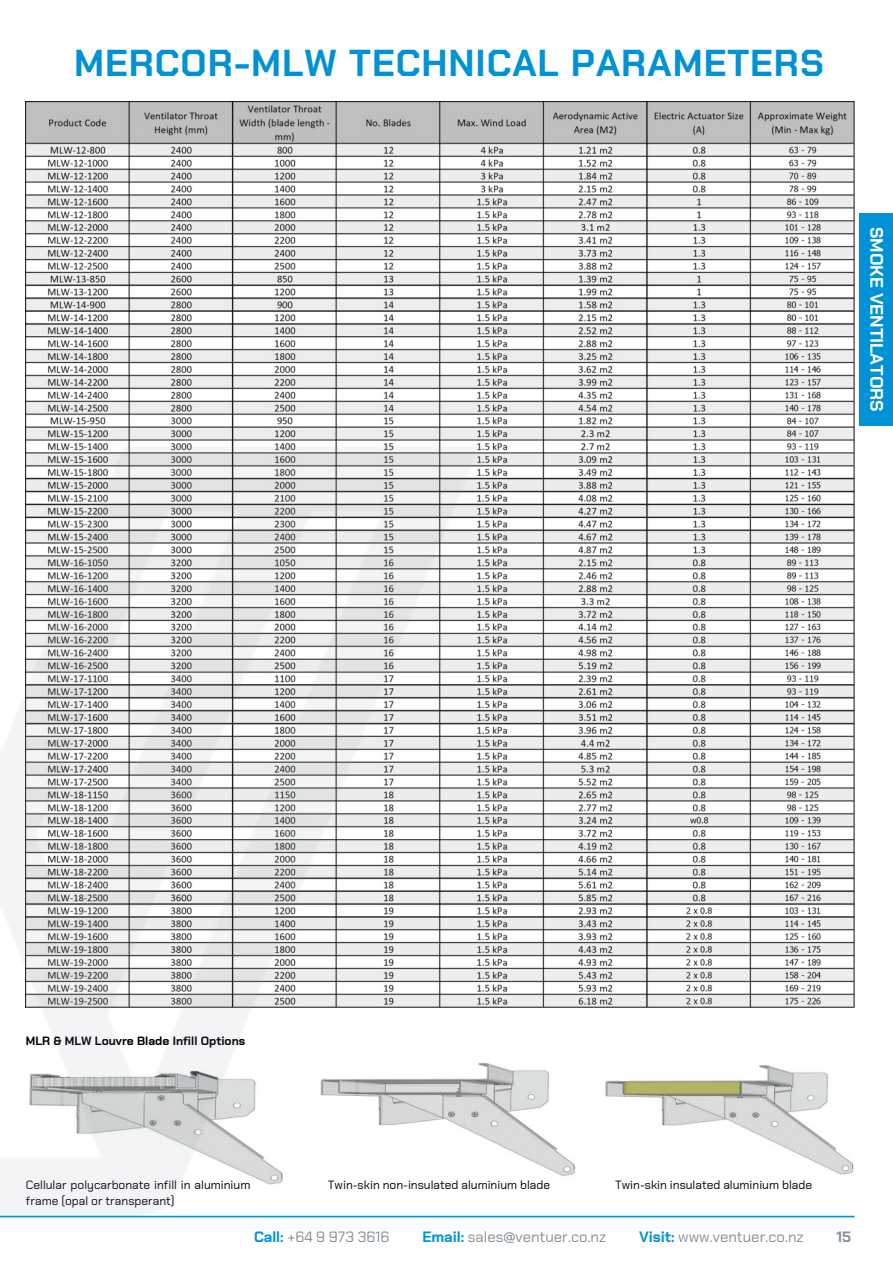
<style>
.page{position:relative;width:893px;height:1264px;background:#fff}
.page>*{position:absolute;margin:0;border:0;box-sizing:border-box;transform-origin:0 0}
.t1{font:700 37.5px "Chakra Petch";letter-spacing:.025em;color:#0092d4}
.t2{font:700 18px "Chakra Petch";color:#fff}
.t3{font:15px "Chakra Petch";color:#858f96}
.t4{font:700 15px "Chakra Petch";color:#858f96}
.t5{font:12px/16px "Chakra Petch";color:#000005}
.t6{font:700 12px "Chakra Petch";color:#000005}
.s1{font-weight:700;color:#0092d4}
</style>
<div class="page">
<svg style="left:0;top:1215px;width:854px;height:2px"></svg>
<div style="left:859px;top:213px;width:33px;height:212px;background:#0092d4"></div>
<img style="left:26px;top:101px;width:828px;height:906px">
<img style="left:550px;top:1143px;width:26px;height:33px">
<img style="left:605px;top:1064px;width:249px;height:111px">
<div style="left:621px;top:1055px;width:8px;height:25px;background:#fff"></div>
<div style="left:621px;top:1096px;width:8px;height:82px;background:#fff"></div>
<img style="left:0;top:408px;width:550px;height:808px">
<h1 class="t1" style="left:74px;top:41px;width:751px">MERCOR-MLW TECHNICAL PARAMETERS</h1>
<h2 class="t2" style="left:887px;top:227px;width:186px;rotate:90deg">SMOKE VENTILATORS</h2>
<p class="t6" style="left:26px;top:1034px;width:221px">MLR &amp; MLW Louvre Blade Infill Options</p>
<p class="t5" style="left:26px;top:1176px;width:226px">Cellular polycarbonate infill in aluminium frame (opal or transperant)</p>
<p class="t5" style="left:328px;top:1176px;width:224px">Twin-skin non-insulated aluminium blade</p>
<p class="t5" style="left:615px;top:1176px;width:198px">Twin-skin insulated aluminium blade</p>
<p class="t3" style="left:254px;top:1227px;width:137px"><span class="s1">Call:</span> +64 9 973 3616</p>
<p class="t3" style="left:422px;top:1227px;width:185px"><span class="s1">Email:</span> sales@ventuer.co.nz</p>
<p class="t3" style="left:639px;top:1227px;width:166px"><span class="s1">Visit:</span> www.ventuer.co.nz</p>
<p class="t4" style="left:836px;top:1227px;width:16px">15</p>
</div>
